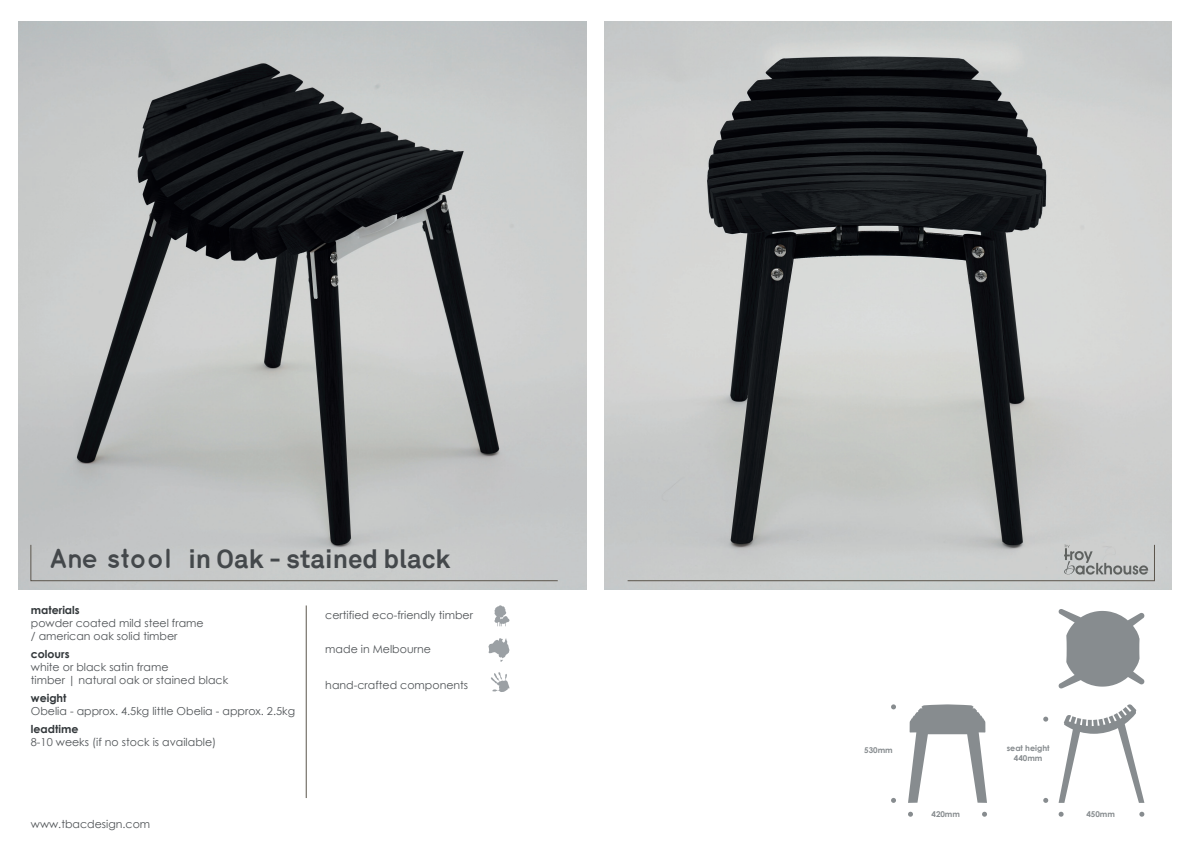
<style>
.page{position:relative;width:1191px;height:842px;background:#fff}
.page>*{position:absolute;margin:0;border:0;box-sizing:border-box;transform-origin:0 0}
.t1{font:700 26px "Akkurat";color:#44484b}
.t2{font:11px/13px "Century Gothic";color:#505457}
.t3{font:700 11px "Century Gothic";color:#32373a}
.t4{font:700 8px/9.6px "Century Gothic";color:#878c8f;text-align:center}
.s1{font-family:"Quicksand";font-size:27.6px}
</style>
<div class="page">
<img style="left:18px;top:22px;width:568px;height:567px">
<svg style="left:891px;top:798px;width:5px;height:5px"></svg>
<svg style="left:1043px;top:798px;width:5px;height:5px"></svg>
<svg style="left:1043px;top:717px;width:5px;height:5px"></svg>
<svg style="left:908px;top:812px;width:5px;height:5px"></svg>
<svg style="left:982px;top:812px;width:5px;height:5px"></svg>
<svg style="left:1058px;top:812px;width:5px;height:5px"></svg>
<svg style="left:1139px;top:812px;width:5px;height:5px"></svg>
<svg style="left:891px;top:704px;width:5px;height:5px"></svg>
<svg style="left:908px;top:704px;width:79px;height:99px"></svg>
<svg style="left:1058px;top:704px;width:86px;height:99px"></svg>
<svg style="left:1058px;top:609px;width:86px;height:79px"></svg>
<img style="left:604px;top:22px;width:568px;height:567px">
<div style="left:31px;top:544px;width:527px;height:37px;background:#c7c9c9"></div>
<svg style="left:627px;top:544px;width:527px;height:37px;background:#c4c6c5"></svg>
<svg style="left:494px;top:605px;width:15px;height:21px"></svg>
<svg style="left:488px;top:638px;width:21px;height:24px"></svg>
<svg style="left:491px;top:672px;width:18px;height:20px"></svg>
<hr style="left:306px;top:605px;width:1px;height:193px;background:#5b554c">
<h1 class="t1" style="left:49px;top:542px;width:403px"><span class="s1">Ane stool</span> in Oak - stained black</h1>
<p class="t3" style="left:31px;top:603px;width:50px">materials</p>
<p class="t2" style="left:31px;top:616px;width:174px">powder coated mild steel frame / american oak solid timber</p>
<p class="t3" style="left:31px;top:647px;width:40px">colours</p>
<p class="t2" style="left:31px;top:660px;width:199px">white or black satin frame<br>timber | natural oak or stained black</p>
<p class="t3" style="left:31px;top:691px;width:37px">weight</p>
<p class="t2" style="left:31px;top:704px;width:266px">Obelia - approx. 4.5kg little Obelia - approx. 2.5kg</p>
<p class="t3" style="left:31px;top:722px;width:49px">leadtime</p>
<p class="t2" style="left:31px;top:735px;width:187px">8-10 weeks (if no stock is available)</p>
<p class="t2" style="left:31px;top:817px;width:121px">www.tbacdesign.com</p>
<p class="t2" style="left:325px;top:609px;width:149px">certified eco-friendly timber</p>
<p class="t2" style="left:325px;top:643px;width:107px">made in Melbourne</p>
<p class="t2" style="left:325px;top:678px;width:144px">hand-crafted components</p>
<p class="t4" style="left:864px;top:745px;width:30px">530mm</p>
<p class="t4" style="left:1006px;top:743px;width:44px">seat height<br>440mm</p>
<p class="t4" style="left:931px;top:809px;width:30px">420mm</p>
<p class="t4" style="left:1086px;top:809px;width:30px">450mm</p>
</div>
